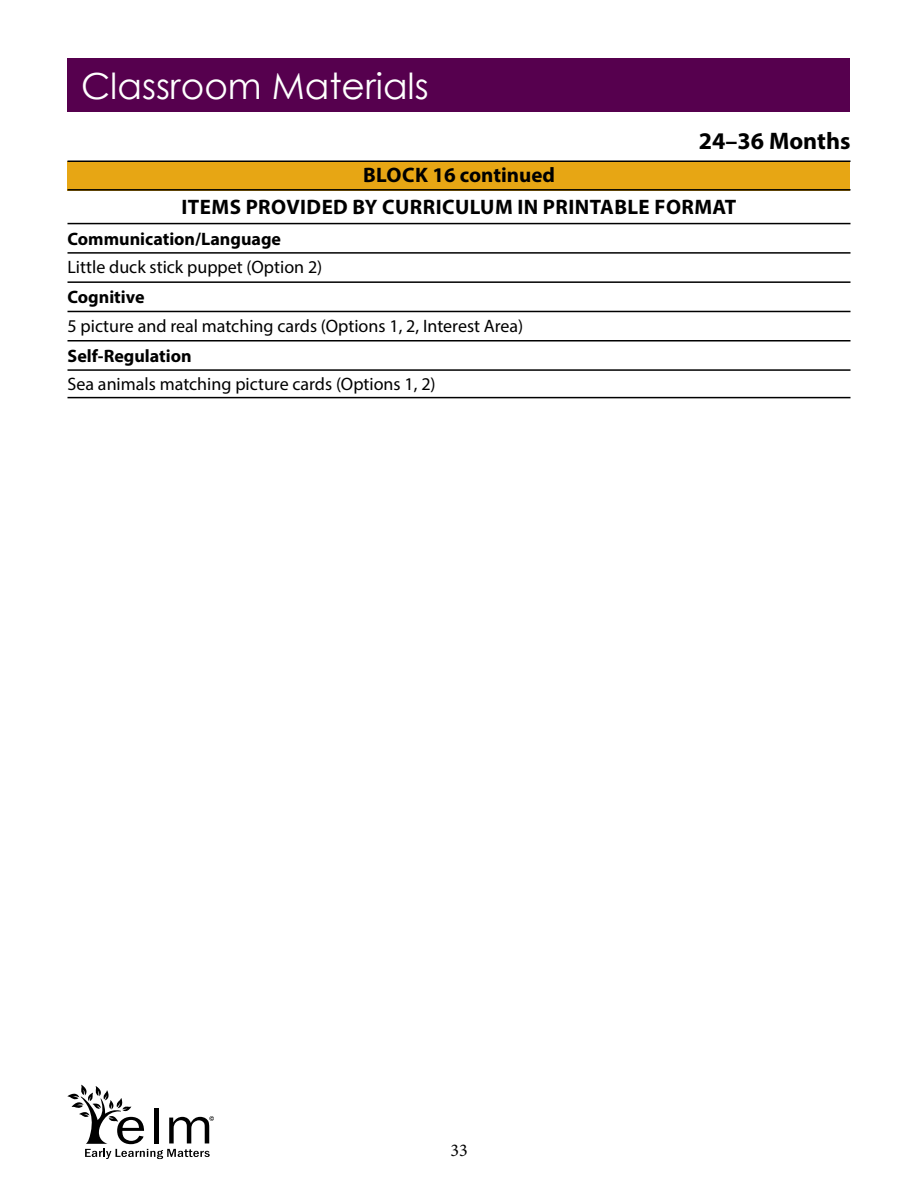
<style>
.page{position:relative;width:918px;height:1188px;background:#fff}
.page>*{position:absolute;margin:0;border:0;box-sizing:border-box;transform-origin:0 0}
.t1{font:36px "Century Gothic";color:#fff}
.t2{font:700 24px "Myriad Pro";color:#000}
.t3{font:700 21px/32.1px "Myriad Pro";letter-spacing:.02em;color:#000;text-align:center}
.I-T_Materials_List_Items{font:18px "Myriad Pro";color:#000}
.I-T_Materials_Domain_Subhead{font:700 18px "Myriad Pro";color:#000}
.I-T_Materials_last_item_rule_below{font:18px "Myriad Pro";color:#000}
.t4{font:18px "Minion Pro";color:#000}
</style>
<div class="page">
<svg style="left:68px;top:1085px;width:146px;height:74px"></svg>
<div style="left:68px;top:58px;width:782px;height:54px;background:#56004e"></div>
<div style="left:68px;top:161px;width:782px;height:30px;background:#e7a614"></div>
<hr style="left:68px;top:161px;width:782px;height:1px;background:#000">
<hr style="left:68px;top:189px;width:782px;height:2px;background:#000">
<hr style="left:68px;top:223px;width:782px;height:1px;background:#000">
<hr style="left:68px;top:252px;width:782px;height:2px;background:#000">
<hr style="left:68px;top:281px;width:782px;height:2px;background:#000">
<hr style="left:68px;top:311px;width:782px;height:1px;background:#000">
<hr style="left:68px;top:340px;width:782px;height:2px;background:#000">
<hr style="left:68px;top:369px;width:782px;height:2px;background:#000">
<hr style="left:68px;top:397px;width:782px;height:1px;background:#000">
<h1 class="t1" style="left:81px;top:61px;width:349px">Classroom Materials</h1>
<h2 class="t2" style="left:699px;top:125px;width:153px">24–36 Months</h2>
<p class="t3" style="left:182px;top:158px;width:556px">BLOCK 16 continued<br>ITEMS PROVIDED BY CURRICULUM IN PRINTABLE FORMAT</p>
<h2 class="I-T_Materials_Domain_Subhead" style="left:68px;top:227px;width:215px">Communication/Language</h2>
<p class="I-T_Materials_List_Items" style="left:68px;top:256px;width:256px">Little duck stick puppet (Option 2)</p>
<h2 class="I-T_Materials_Domain_Subhead" style="left:68px;top:285px;width:79px">Cognitive</h2>
<p class="I-T_Materials_List_Items" style="left:68px;top:314px;width:457px">5 picture and real matching cards (Options 1, 2, Interest Area)</p>
<h2 class="I-T_Materials_Domain_Subhead" style="left:68px;top:344px;width:126px">Self-Regulation</h2>
<p class="I-T_Materials_last_item_rule_below" style="left:68px;top:373px;width:370px">Sea animals matching picture cards (Options 1, 2)</p>
<p class="t4" style="left:450px;top:1139px;width:19px">33</p>
</div>
